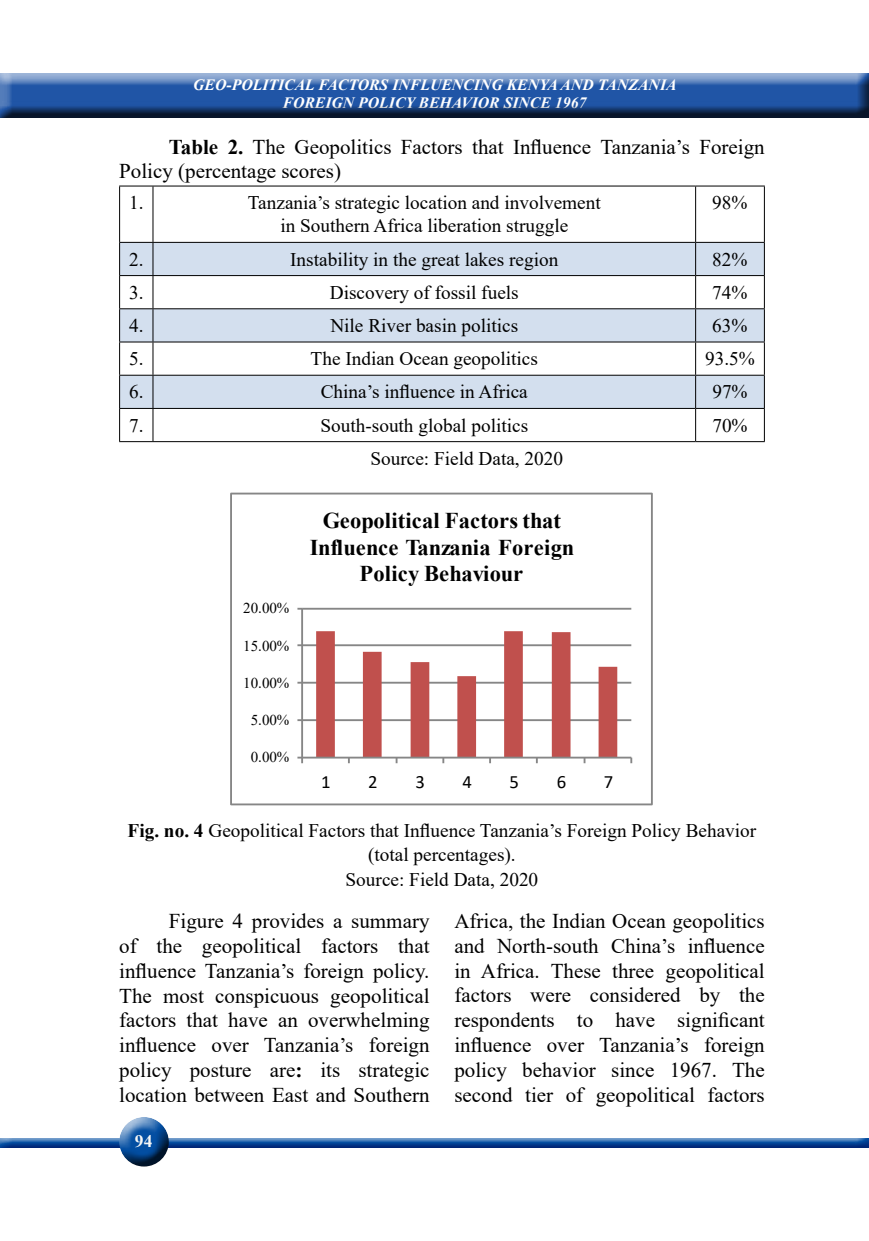
<style>
.page{position:relative;width:869px;height:1241px;background:#fff}
.page>*{position:absolute;margin:0;border:0;box-sizing:border-box;transform-origin:0 0}
.t1{font:700 22.57px/26.2px "Times New Roman";color:#000;text-align:center}
.t2{font:21px/24.8px "Times New Roman";color:#000;text-align:justify}
.t3{font:19.25px/24.7px "Times New Roman";color:#000;text-align:center}
.t4{font:18.72px "Calibri";color:#000}
.t5{font:700 17.5px "Times New Roman";color:#f5f6f6}
.t6{font:italic 700 15.75px/17.5px "Times New Roman";color:#fff;text-align:center}
.t7{font:15.05px "Times New Roman";color:#000}
.s1{font-weight:700}
</style>
<div class="page">
<div style="left:0;top:73px;width:868px;height:47px;background:#000;opacity:.75"></div>
<div style="left:0;top:1136px;width:868px;height:14px;background:#034ea2;opacity:.75"></div>
<div style="left:106px;top:1113px;width:69px;height:48px;background:#fff;opacity:.75"></div>
<div style="left:112px;top:1121px;width:70px;height:45px;background:#000;opacity:.75"></div>
<svg style="left:120px;top:243px;width:643px;height:165px;fill:#d3dfee"></svg>
<hr style="left:119px;top:185px;width:34px;height:1px;background:#000">
<hr style="left:119px;top:186px;width:1px;height:56px;background:#000">
<hr style="left:153px;top:185px;width:542px;height:1px;background:#000">
<hr style="left:152px;top:186px;width:1px;height:56px;background:#000">
<hr style="left:695px;top:185px;width:69px;height:1px;background:#000">
<hr style="left:694px;top:186px;width:1px;height:56px;background:#000">
<hr style="left:763px;top:186px;width:1px;height:56px;background:#000">
<hr style="left:119px;top:242px;width:34px;height:1px;background:#000">
<hr style="left:119px;top:243px;width:1px;height:32px;background:#000">
<hr style="left:153px;top:242px;width:542px;height:1px;background:#000">
<hr style="left:152px;top:243px;width:1px;height:32px;background:#000">
<hr style="left:695px;top:242px;width:69px;height:1px;background:#000">
<hr style="left:694px;top:243px;width:1px;height:32px;background:#000">
<hr style="left:763px;top:243px;width:1px;height:32px;background:#000">
<hr style="left:119px;top:275px;width:34px;height:1px;background:#000">
<hr style="left:119px;top:276px;width:1px;height:32px;background:#000">
<hr style="left:153px;top:275px;width:542px;height:1px;background:#000">
<hr style="left:152px;top:276px;width:1px;height:32px;background:#000">
<hr style="left:695px;top:275px;width:69px;height:1px;background:#000">
<hr style="left:694px;top:276px;width:1px;height:32px;background:#000">
<hr style="left:763px;top:276px;width:1px;height:32px;background:#000">
<hr style="left:119px;top:308px;width:34px;height:1px;background:#000">
<hr style="left:119px;top:309px;width:1px;height:32px;background:#000">
<hr style="left:153px;top:308px;width:542px;height:1px;background:#000">
<hr style="left:152px;top:309px;width:1px;height:32px;background:#000">
<hr style="left:695px;top:308px;width:69px;height:1px;background:#000">
<hr style="left:694px;top:309px;width:1px;height:32px;background:#000">
<hr style="left:763px;top:309px;width:1px;height:32px;background:#000">
<hr style="left:119px;top:341px;width:34px;height:1px;background:#000">
<hr style="left:119px;top:342px;width:1px;height:33px;background:#000">
<hr style="left:153px;top:341px;width:542px;height:1px;background:#000">
<hr style="left:152px;top:342px;width:1px;height:33px;background:#000">
<hr style="left:695px;top:341px;width:69px;height:1px;background:#000">
<hr style="left:694px;top:342px;width:1px;height:33px;background:#000">
<hr style="left:763px;top:342px;width:1px;height:33px;background:#000">
<hr style="left:119px;top:375px;width:34px;height:1px;background:#000">
<hr style="left:119px;top:375px;width:1px;height:33px;background:#000">
<hr style="left:153px;top:375px;width:542px;height:1px;background:#000">
<hr style="left:152px;top:375px;width:1px;height:33px;background:#000">
<hr style="left:695px;top:375px;width:69px;height:1px;background:#000">
<hr style="left:694px;top:375px;width:1px;height:33px;background:#000">
<hr style="left:763px;top:375px;width:1px;height:33px;background:#000">
<hr style="left:119px;top:408px;width:34px;height:1px;background:#000">
<hr style="left:119px;top:409px;width:1px;height:32px;background:#000">
<hr style="left:153px;top:408px;width:542px;height:1px;background:#000">
<hr style="left:152px;top:409px;width:1px;height:32px;background:#000">
<hr style="left:695px;top:408px;width:69px;height:1px;background:#000">
<hr style="left:694px;top:409px;width:1px;height:32px;background:#000">
<hr style="left:763px;top:409px;width:1px;height:32px;background:#000">
<hr style="left:119px;top:441px;width:34px;height:1px;background:#000">
<hr style="left:153px;top:441px;width:542px;height:1px;background:#000">
<hr style="left:695px;top:441px;width:69px;height:1px;background:#000">
<hr style="left:302px;top:719px;width:329px;height:2px;background:#868686">
<hr style="left:302px;top:681px;width:329px;height:2px;background:#868686">
<hr style="left:302px;top:644px;width:329px;height:2px;background:#868686">
<hr style="left:302px;top:607px;width:329px;height:2px;background:#868686">
<hr style="left:301px;top:608px;width:2px;height:149px;background:#868686">
<hr style="left:302px;top:756px;width:329px;height:2px;background:#868686">
<svg style="left:297px;top:756px;width:6px;height:7px"></svg>
<svg style="left:316px;top:631px;width:301px;height:132px"></svg>
<div style="left:230px;top:492px;width:422px;height:313px;border:2px solid #868686"></div>
<p class="t6" style="left:193px;top:76px;width:484px">GEO-POLITICAL FACTORS INFLUENCING KENYA AND TANZANIA<br>FOREIGN POLICY BEHAVIOR SINCE 1967</p>
<p class="t2" style="left:119px;top:133px;width:646px;text-indent:50px"><span class="s1">Table 2.</span> The Geopolitics Factors that Influence Tanzania’s Foreign<br>Policy (percentage scores)</p>
<p class="t3" style="left:129px;top:190px;width:16px">1.</p>
<p class="t3" style="left:248px;top:191px;width:354px;line-height:23.1px">Tanzania’s strategic location and involvement in Southern Africa liberation struggle</p>
<p class="t3" style="left:712px;top:190px;width:37px">98%</p>
<p class="t3" style="left:129px;top:246px;width:16px">2.</p>
<p class="t3" style="left:290px;top:246px;width:269px">Instability in the great lakes region</p>
<p class="t3" style="left:712px;top:246px;width:37px">82%</p>
<p class="t3" style="left:129px;top:279px;width:16px">3.</p>
<p class="t3" style="left:329px;top:279px;width:190px">Discovery of fossil fuels</p>
<p class="t3" style="left:712px;top:279px;width:37px">74%</p>
<p class="t3" style="left:129px;top:312px;width:16px">4.</p>
<p class="t3" style="left:330px;top:312px;width:189px">Nile River basin politics</p>
<p class="t3" style="left:712px;top:312px;width:37px">63%</p>
<p class="t3" style="left:129px;top:346px;width:16px">5.</p>
<p class="t3" style="left:310px;top:346px;width:229px">The Indian Ocean geopolitics</p>
<p class="t3" style="left:704px;top:346px;width:51px">93.5%</p>
<p class="t3" style="left:129px;top:379px;width:16px">6.</p>
<p class="t3" style="left:320px;top:379px;width:208px">China’s influence in Africa</p>
<p class="t3" style="left:712px;top:379px;width:37px">97%</p>
<p class="t3" style="left:129px;top:412px;width:16px">7.</p>
<p class="t3" style="left:320px;top:412px;width:209px">South-south global politics</p>
<p class="t3" style="left:712px;top:412px;width:37px">70%</p>
<p class="t3" style="left:370px;top:445px;width:194px">Source: Field Data, 2020</p>
<p class="t7" style="left:243px;top:597px;width:48px">20.00%</p>
<p class="t7" style="left:243px;top:635px;width:48px">15.00%</p>
<p class="t7" style="left:243px;top:672px;width:48px">10.00%</p>
<p class="t7" style="left:251px;top:709px;width:40px">5.00%</p>
<p class="t7" style="left:251px;top:746px;width:40px">0.00%</p>
<p class="t1" style="left:309px;top:507px;width:266px">Geopolitical Factors that<br>Influence Tanzania Foreign<br>Policy Behaviour</p>
<p class="t4" style="left:321px;top:768px;width:11px">1</p>
<p class="t4" style="left:368px;top:768px;width:11px">2</p>
<p class="t4" style="left:415px;top:768px;width:11px">3</p>
<p class="t4" style="left:462px;top:768px;width:11px">4</p>
<p class="t4" style="left:509px;top:768px;width:11px">5</p>
<p class="t4" style="left:556px;top:768px;width:11px">6</p>
<p class="t4" style="left:603px;top:768px;width:11px">7</p>
<p class="t3" style="left:127px;top:817px;width:630px"><span class="s1">Fig. no. 4</span> Geopolitical Factors that Influence Tanzania’s Foreign Policy Behavior (total percentages).<br>Source: Field Data, 2020</p>
<p class="t2" style="left:119px;top:907px;width:312px;text-indent:50px">Figure 4 provides a summary of the geopolitical factors that influence Tanzania’s foreign policy.<br>The most conspicuous geopolitical factors that have an overwhelming influence over Tanzania’s foreign policy posture are<span class="s1">:</span> its strategic location between East and Southern</p>
<p class="t2" style="left:454px;top:907px;width:312px">Africa, the Indian Ocean geopolitics and North-south China’s influence in Africa. These three geopolitical factors were considered by the respondents to have significant influence over Tanzania’s foreign policy behavior since 1967. The second tier of geopolitical factors</p>
<p class="t5" style="left:135px;top:1128px;width:19px">94</p>
</div>
